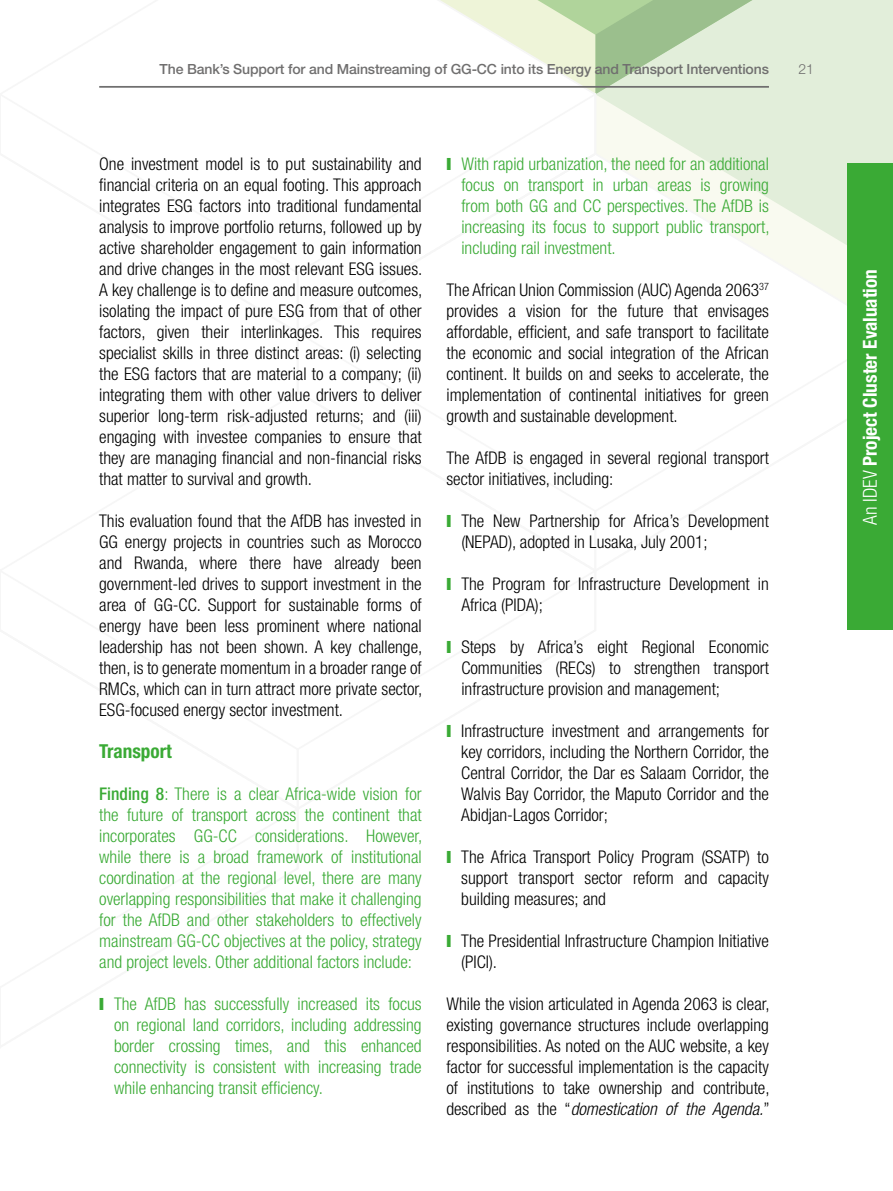
<style>
.page{position:relative;width:893px;height:1191px;background:#fff}
.page>*{position:absolute;margin:0;border:0;box-sizing:border-box;transform-origin:0 0}
.t1{font:700 condensed 19.25px "Helvetica Neue LT Std";color:#fff}
.t2{font:700 condensed 19.25px "Helvetica Neue LT Std";color:#3aaa35}
.t3{font:300 condensed 17.5px/21px "Helvetica Neue LT Std";color:#000;text-align:justify}
.t4{font:300 condensed 17.5px/21px "Helvetica Neue LT Std";color:#3aaa35;text-align:justify}
.t5{font:500 14px "Helvetica Neue LT Std";letter-spacing:-.01em;color:#706f6f}
.t6{font:300 14px "Helvetica Neue LT Std";color:#706f6f}
.s1{font-weight:500}
.s2{color:#3aaa35}
.s3{font-style:italic}
.s4{font-weight:300}
</style>
<div class="page">
<div style="left:773px;top:0;width:120px;height:94px;background:#e2eeda"></div>
<svg style="left:598px;top:94px;width:295px;height:58px;fill:#e2eeda"></svg>
<svg style="left:597px;top:0;width:176px;height:94px;background:#c2d9b7"></svg>
<svg style="left:598px;top:152px;width:295px;height:152px"></svg>
<svg style="left:440px;top:0;width:157px;height:91px"></svg>
<hr style="left:99px;top:86px;width:670px;height:2px;background:#706f6f">
<div style="left:847px;top:164px;width:46px;height:466px;background:#3aaa35"></div>
<p class="t5" style="left:160px;top:61px;width:611px">The Bank’s Support for and Mainstreaming of GG-CC into its Energy and Transport Interventions</p>
<p class="t6" style="left:798px;top:61px;width:17px">21</p>
<p class="t3" style="left:99px;top:153px;width:325px">One investment model is to put sustainability and financial criteria on an equal footing. This approach integrates ESG factors into traditional fundamental analysis to improve portfolio returns, followed up by active shareholder engagement to gain information and drive changes in the most relevant ESG issues.<br>A key challenge is to define and measure outcomes, isolating the impact of pure ESG from that of other factors, given their interlinkages. This requires specialist skills in three distinct areas: (i) selecting the ESG factors that are material to a company; (ii) integrating them with other value drivers to deliver superior long-term risk-adjusted returns; and (iii) engaging with investee companies to ensure that they are managing financial and non-financial risks that matter to survival and growth.</p>
<p class="t3" style="left:99px;top:510px;width:325px">This evaluation found that the AfDB has invested in GG energy projects in countries such as Morocco and Rwanda, where there have already been government-led drives to support investment in the area of GG-CC. Support for sustainable forms of energy have been less prominent where national leadership has not been shown. A key challenge, then, is to generate momentum in a broader range of RMCs, which can in turn attract more private sector, ESG-focused energy sector investment.</p>
<p class="t2" style="left:99px;top:739px;width:74px">Transport</p>
<p class="t4" style="left:99px;top:783px;width:325px"><span class="s1">Finding 8</span>: There is a clear Africa-wide vision for the future of transport across the continent that incorporates GG-CC considerations. However, while there is a broad framework of institutional coordination at the regional level, there are many overlapping responsibilities that make it challenging for the AfDB and other stakeholders to effectively mainstream GG-CC objectives at the policy, strategy and project levels. Other additional factors include:</p>
<p class="t4" style="left:114px;top:993px;width:309px;text-indent:-15px">❙ The AfDB has successfully increased its focus on regional land corridors, including addressing border crossing times, and this enhanced connectivity is consistent with increasing trade while enhancing transit efficiency.</p>
<p class="t4" style="left:461px;top:153px;width:310px;text-indent:-15px">❙ With rapid urbanization, the need for an additional focus on transport in urban areas is growing from both GG and CC perspectives. The AfDB is increasing its focus to support public transport, including rail investment.</p>
<p class="t3" style="left:446px;top:279px;width:324px">The African Union Commission (AUC) Agenda 2063<sup>37 </sup>provides a vision for the future that envisages affordable, efficient, and safe transport to facilitate the economic and social integration of the African continent. It builds on and seeks to accelerate, the implementation of continental initiatives for green growth and sustainable development.</p>
<p class="t3" style="left:446px;top:447px;width:324px">The AfDB is engaged in several regional transport sector initiatives, including:</p>
<p class="t3" style="left:461px;top:510px;width:309px;text-indent:-15px"><span class="s2">❙</span> The New Partnership for Africa’s Development (NEPAD), adopted in Lusaka, July 2001;</p>
<p class="t3" style="left:461px;top:573px;width:309px;text-indent:-15px"><span class="s2">❙</span> The Program for Infrastructure Development in<br>Africa (PIDA);</p>
<p class="t3" style="left:461px;top:636px;width:309px;text-indent:-15px"><span class="s2">❙</span> Steps by Africa’s eight Regional Economic Communities (RECs) to strengthen transport infrastructure provision and management;</p>
<p class="t3" style="left:461px;top:720px;width:309px;text-indent:-15px"><span class="s2">❙</span> Infrastructure investment and arrangements for key corridors, including the Northern Corridor, the Central Corridor, the Dar es Salaam Corridor, the Walvis Bay Corridor, the Maputo Corridor and the Abidjan-Lagos Corridor;</p>
<p class="t3" style="left:461px;top:846px;width:309px;text-indent:-15px"><span class="s2">❙</span> The Africa Transport Policy Program (SSATP) to support transport sector reform and capacity building measures; and</p>
<p class="t3" style="left:461px;top:930px;width:309px;text-indent:-15px"><span class="s2">❙</span> The Presidential Infrastructure Champion Initiative (PICI).</p>
<p class="t3" style="left:446px;top:993px;width:325px">While the vision articulated in Agenda 2063 is clear, existing governance structures include overlapping responsibilities. As noted on the AUC website, a key factor for successful implementation is the capacity of institutions to take ownership and contribute, described as the “<span class="s3">domestication of the Agenda.</span>”</p>
<p class="t1" style="left:858px;top:525px;width:257px;rotate:-90deg"><span class="s4">An IDEV</span> Project Cluster Evaluation</p>
</div>
